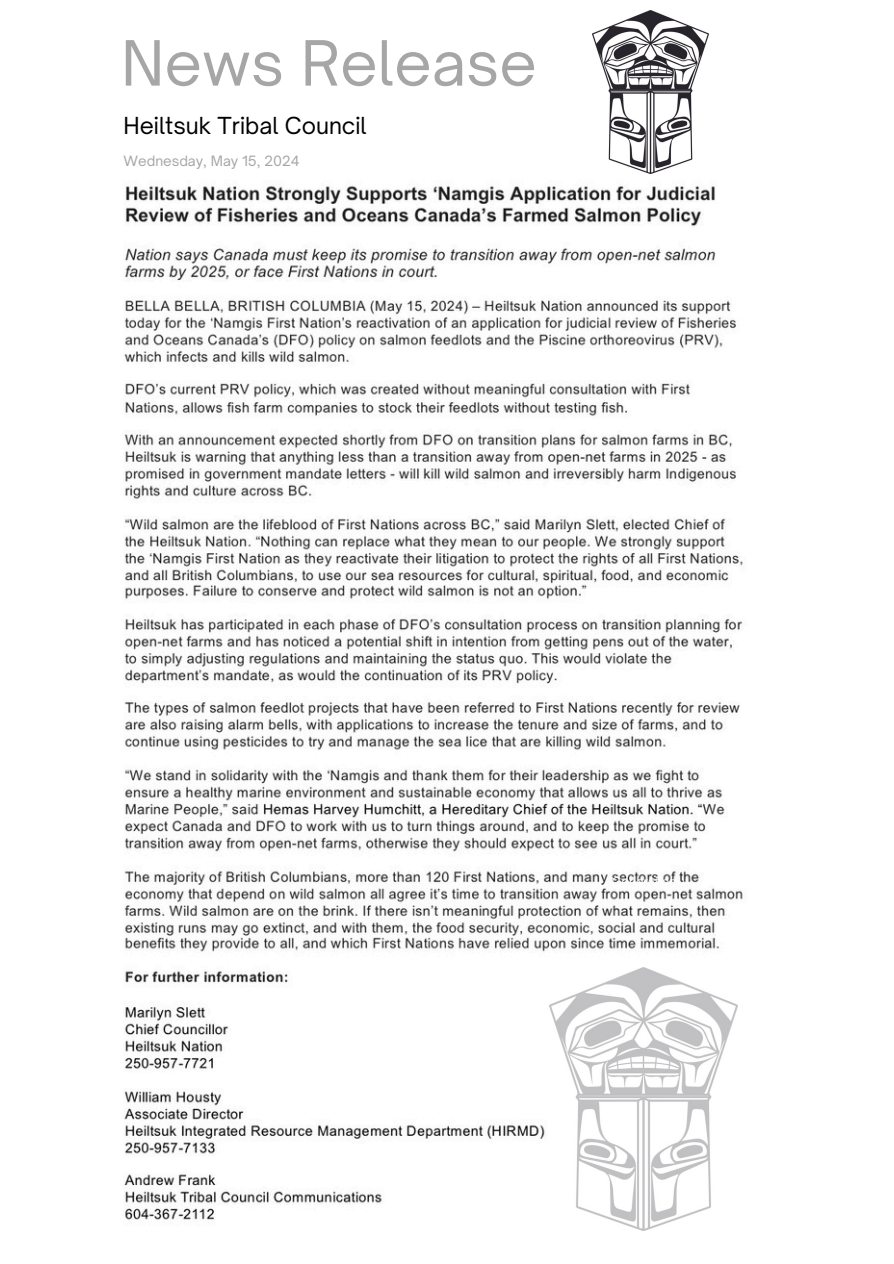
<style>
.page{position:relative;width:894px;height:1264px;background:#fff}
.page>*{position:absolute;margin:0;border:0;box-sizing:border-box;transform-origin:0 0}
.t1{font:59.55px "Open Sauce One";color:#a6a6a6}
.t2{font:22.5px "Open Sauce One";color:#000}
.t3{font:13.65px "Open Sauce One";color:#a6a6a6}
.t4{font:italic 12px "Open Sauce One";color:#fff}
</style>
<div class="page">
<img style="left:124px;top:185px;width:619px;height:1046px">
<img style="left:549px;top:967px;width:188px;height:263px">
<img style="left:592px;top:11px;width:116px;height:163px">
<h1 class="t1" style="left:121px;top:26px;width:417px">News Release</h1>
<p class="t2" style="left:123px;top:112px;width:245px">Heiltsuk Tribal Council</p>
<h2 class="t3" style="left:123px;top:152px;width:178px">Wednesday, May 15, 2024</h2>
<h3 class="t4" style="left:611px;top:873px;width:66px">Generation</h3>
</div>
